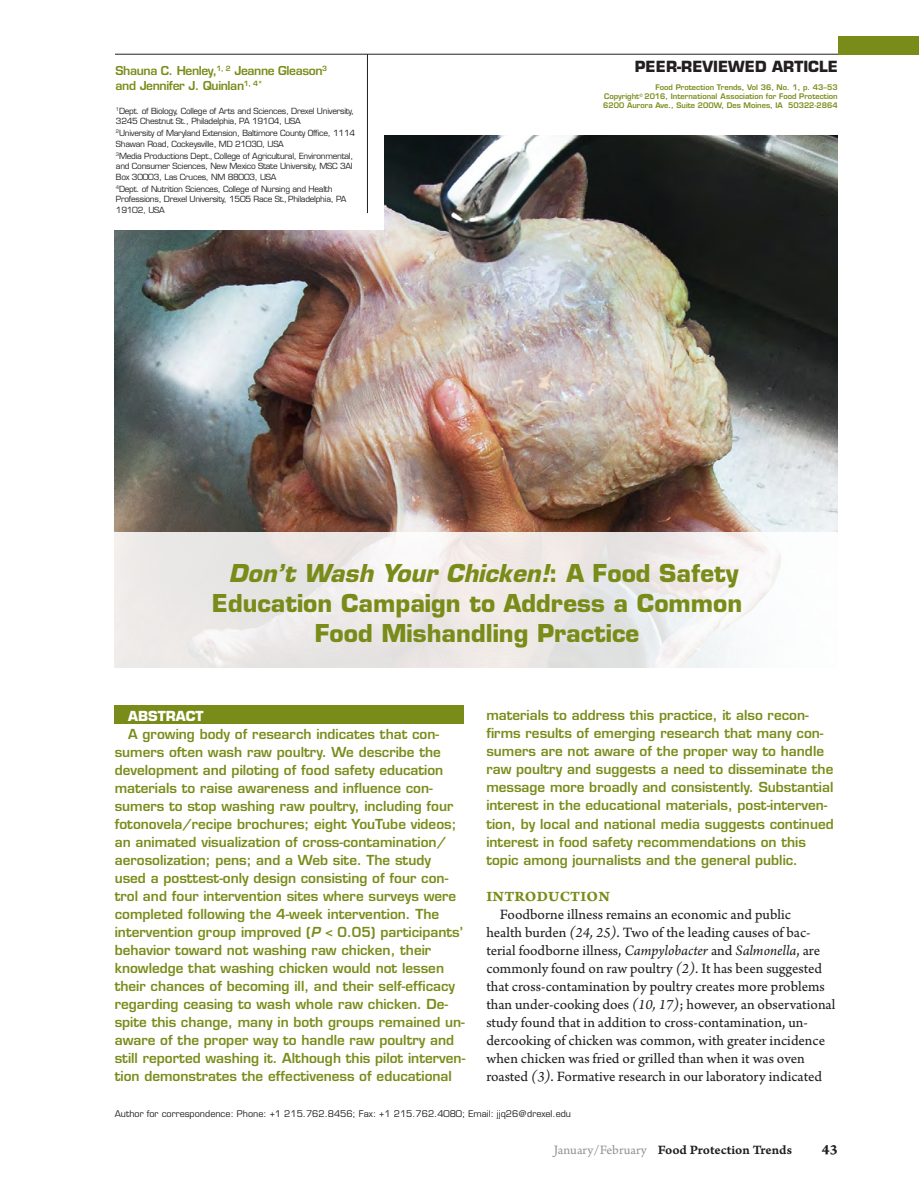
<style>
.page{position:relative;width:919px;height:1189px;background:#fff}
.page>*{position:absolute;margin:0;border:0;box-sizing:border-box;transform-origin:0 0}
.Article_Title{font:700 24px/30px "Eurostile";color:#798c19;text-align:center}
.Body_Copy{font:15px/18px "Arno Pro Sm Text";color:#231f20}
.t1{font:700 15px "Eurostile";color:#231f20}
.Headers_in_Article{font:15px "Arno Pro Bold Caption";letter-spacing:.015em;color:#798c19}
.t2{font:15px "Arno Pro Bold Caption";color:#231f20}
.Abstract{font:600 13.5px/18px "Eurostile";color:#798c19}
.t3{font:13.5px "Arno Pro Smbd Caption";letter-spacing:-.005em;color:#231f20}
.Abstract-2{font:700 13.5px "Eurostile";color:#fff}
.Title_Page_Authors{font:600 12px/15px "Eurostile";letter-spacing:-.03em;color:#798c19}
.Author_for_Correspon{font:9px "Eurostile";color:#231f20}
.Title_Page_Author_In{font:8.25px/10.5px "Eurostile";letter-spacing:-.03em;color:#231f20}
.Subhead_2{font:600 7.5px/9px "Eurostile";color:#798c19}
.s1{font-style:italic}
.s2{font-family:"Arno Pro Italic Sm Text"}
.s3{font-family:"Arno Pro Sm Text";color:#939598}
</style>
<div class="page">
<img style="left:115px;top:135px;width:722px;height:398px">
<hr style="left:115px;top:54px;width:803px;height:1px;background:#231f20">
<div style="left:837px;top:36px;width:81px;height:18px;background:#798c19"></div>
<svg style="left:114px;top:533px;width:667px;height:135px;fill:#ede9e7"></svg>
<div style="left:115px;top:705px;width:349px;height:18px;background:#798c19"></div>
<div style="left:97px;top:76px;width:287px;height:154px;background:#fff"></div>
<hr style="left:367px;top:54px;width:1px;height:159px;background:#231f20">
<p class="Title_Page_Authors" style="left:115px;top:63px;width:213px">Shauna C. Henley,<sup>1,</sup> <sup>2</sup> Jeanne Gleason<sup>3 </sup>and Jennifer J. Quinlan<sup>1,</sup> <sup>4*</sup></p>
<p class="Title_Page_Author_In" style="left:116px;top:105px;width:240px"><sup>1</sup>Dept. of Biology, College of Arts and Sciences, Drexel University,<br>3245 Chestnut St., Philadelphia, PA 19104, USA</p>
<p class="Title_Page_Author_In" style="left:116px;top:128px;width:241px"><sup>2</sup>University of Maryland Extension, Baltimore County Office, 1114<br>Shawan Road, Cockeysville, MD 21030, USA</p>
<p class="Title_Page_Author_In" style="left:116px;top:150px;width:239px;text-align:justify"><sup>3</sup>Media Productions Dept., College of Agricultural, Environmental, and Consumer Sciences, New Mexico State University, MSC 3AI Box 30003, Las Cruces, NM 88003, USA</p>
<p class="Title_Page_Author_In" style="left:116px;top:183px;width:232px"><sup>4</sup>Dept. of Nutrition Sciences, College of Nursing and Health<br>Professions, Drexel University, 1505 Race St., Philadelphia, PA<br>19102, USA</p>
<p class="t1" style="left:635px;top:57px;width:204px">PEER-REVIEWED ARTICLE</p>
<p class="Subhead_2" style="left:655px;top:83px;width:184px">Food Protection Trends, Vol 36, No. 1, p. 43–53</p>
<p class="Subhead_2" style="left:603px;top:92px;width:236px">Copyright<sup>©</sup> 2016, International Association for Food Protection<br>6200 Aurora Ave., Suite 200W, Des Moines, IA 50322-2864</p>
<p class="Article_Title" style="left:212px;top:557px;width:532px"><span class="s1">Don’t Wash Your Chicken!</span>: A Food Safety<br>Education Campaign to Address a Common<br>Food Mishandling Practice</p>
<p class="Abstract" style="left:486px;top:706px;width:349px">materials to address this practice, it also recon&shy;firms results of emerging research that many con&shy;sumers are not aware of the proper way to handle raw poultry and suggests a need to disseminate the message more broadly and consistently. Substantial interest in the educational materials, post-interven&shy;tion, by local and national media suggests continued interest in food safety recommendations on this topic among journalists and the general public.</p>
<p class="Headers_in_Article" style="left:486px;top:887px;width:125px">INTRODUCTION</p>
<p class="Body_Copy" style="left:486px;top:905px;width:350px;text-indent:14px">Foodborne illness remains an economic and public<br>health burden <span class="s2">(24, 25)</span>. Two of the leading causes of bac&shy;terial foodborne illness, <span class="s2">Campylobacter</span> and <span class="s2">Salmonella</span>, are commonly found on raw poultry <span class="s2">(2)</span>. It has been suggested that cross-contamination by poultry creates more problems than under-cooking does <span class="s2">(10, 17)</span>; however, an observational study found that in addition to cross-contamination, un&shy;dercooking of chicken was common, with greater incidence when chicken was fried or grilled than when it was oven roasted <span class="s2">(3)</span>. Formative research in our laboratory indicated</p>
<p class="Author_for_Correspon" style="left:115px;top:1107px;width:458px">Author for correspondence: Phone: +1 215.762.8456; Fax: +1 215.762.4080; Email: jjq26@drexel.edu</p>
<p class="Abstract-2" style="left:128px;top:707px;width:77px">ABSTRACT</p>
<p class="Abstract" style="left:115px;top:724px;width:352px;text-indent:14px">A growing body of research indicates that con&shy;sumers often wash raw poultry. We describe the development and piloting of food safety education materials to raise awareness and influence con&shy;sumers to stop washing raw poultry, including four fotonovela/recipe brochures; eight YouTube videos; an animated visualization of cross-contamination/ aerosolization; pens; and a Web site. The study used a posttest-only design consisting of four con&shy;trol and four intervention sites where surveys were completed following the 4-week intervention. The intervention group improved (<span class="s1">P</span> &lt; 0.05) participants’ behavior toward not washing raw chicken, their knowledge that washing chicken would not lessen their chances of becoming ill, and their self-efficacy regarding ceasing to wash whole raw chicken. De&shy;spite this change, many in both groups remained un&shy;aware of the proper way to handle raw poultry and still reported washing it. Although this pilot interven&shy;tion demonstrates the effectiveness of educational</p>
<p class="t3" style="left:554px;top:1141px;width:239px"><span class="s3">January/February</span> Food Protection Trends</p>
<p class="t2" style="left:821px;top:1140px;width:17px">43</p>
</div>
